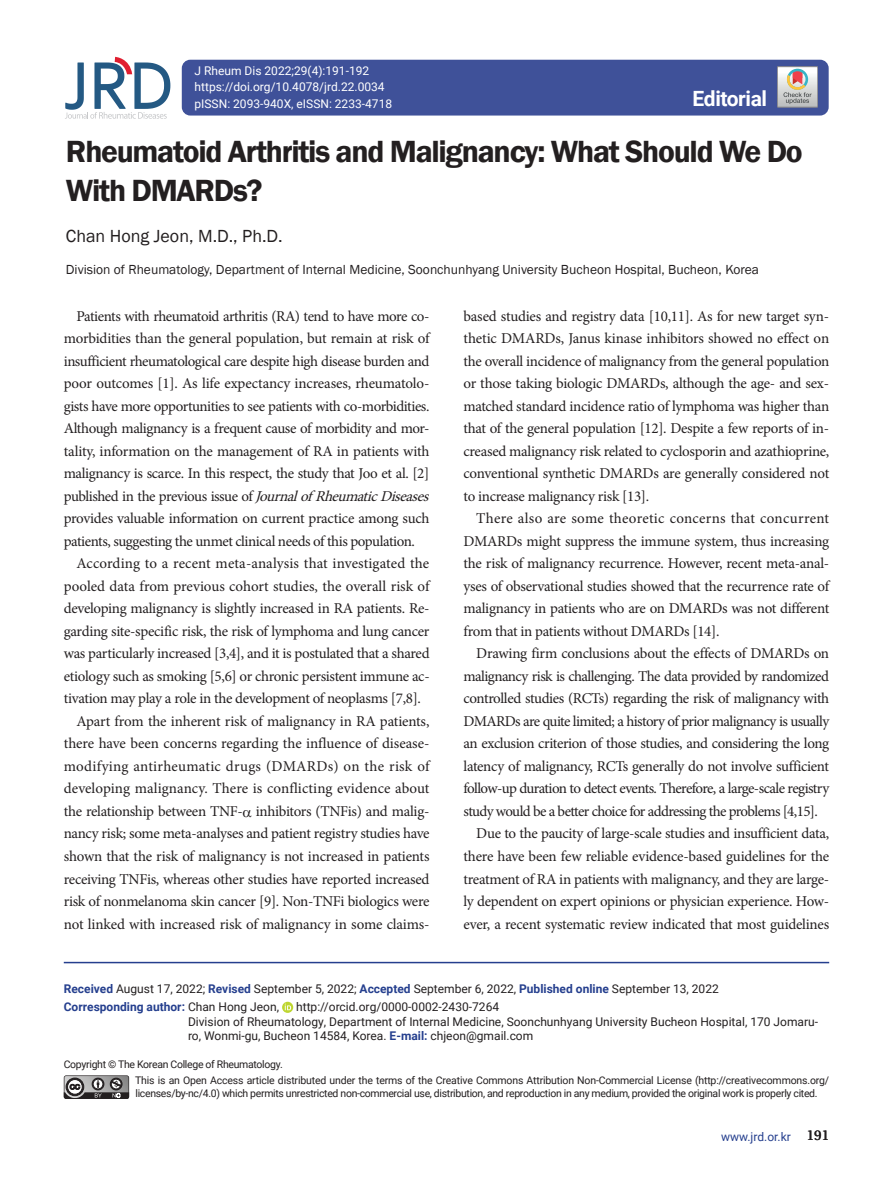
<style>
.page{position:relative;width:893px;height:1191px;background:#fff}
.page>*{position:absolute;margin:0;border:0;box-sizing:border-box;transform-origin:0 0}
.t1{font:600 31.5px/39px "Franklin Gothic";letter-spacing:-.04em;color:#231f20}
.t2{font:700 21px "Roboto";letter-spacing:-.02em;color:#fff}
.t3{font:18px "Franklin Gothic";color:#231f20}
.t4{font:15px/22.5px "Minion Pro";letter-spacing:-.02em;color:#231f20;text-align:justify}
.t5{font:15px "Minion Pro";letter-spacing:-.04em;color:#231f20}
.t6{font:15px "Minion Pro";letter-spacing:-.045em;color:#231f20}
.t7{font:15px "Minion Pro";letter-spacing:.005em;color:#231f20}
.t8{font:15px "Minion Pro";color:#231f20}
.t9{font:15px "Minion Pro";letter-spacing:.015em;color:#231f20}
.t10{font:13.5px "Franklin Gothic";color:#231f20}
.t11{font:12px/14.4px "Roboto";color:#231f20}
.t12{font:12px/16.5px "Roboto";color:#fff}
.t13{font:12px "Roboto";color:#253f8e}
.t14{font:10.5px/16.8px "Roboto";letter-spacing:-.03em;color:#231f20}
.s1{font-style:italic}
.s2{font-weight:700;color:#253f8e}
</style>
<div class="page">
<hr style="left:64px;top:961px;width:765px;height:2px;background:#253f8e">
<svg style="left:282px;top:1001px;width:11px;height:12px"></svg>
<svg style="left:285px;top:1003px;width:6px;height:7px"></svg>
<svg style="left:64px;top:1075px;width:65px;height:24px;background:#797878"></svg>
<svg style="left:65px;top:57px;width:105px;height:62px"></svg>
<div style="left:182px;top:60px;width:647px;height:56px;background:#3f5199;border-radius:9px"></div>
<div style="left:777px;top:66px;width:41px;height:41px;border:1px solid #888688"></div>
<svg style="left:777px;top:67px;width:41px;height:40px;background:#c9c4bf"></svg>
<p class="t12" style="left:195px;top:62px;width:199px">J Rheum Dis 2022;29(4):191-192 https://doi.org/10.4078/jrd.22.0034 pISSN: 2093-940X, eISSN: 2233-4718</p>
<h2 class="t2" style="left:692px;top:84px;width:76px">Editorial</h2>
<h1 class="t1" style="left:66px;top:133px;width:738px">Rheumatoid Arthritis and Malignancy: What Should We Do<br>With DMARDs?</h1>
<p class="t3" style="left:66px;top:225px;width:218px">Chan Hong Jeon, M.D., Ph.D.</p>
<p class="t10" style="left:66px;top:261px;width:695px">Division of Rheumatology, Department of Internal Medicine, Soonchunhyang University Bucheon Hospital, Bucheon, Korea</p>
<p class="t4" style="left:64px;top:305px;width:371px;text-align:left;text-indent:13px">Patients with rheumatoid arthritis (RA) tend to have more co&shy;morbidities than the general population, but remain at risk of insufficient rheumatological care despite high disease burden and poor outcomes [1]. As life expectancy increases, rheumatolo&shy;gists have more opportunities to see patients with co-morbidities.<br>Although malignancy is a frequent cause of morbidity and mor&shy;tality, information on the management of RA in patients with malignancy is scarce. In this respect, the study that Joo et al. [2] published in the previous issue of <span class="s1">Journalof RheumaticDiseases </span>provides valuable information on current practice among such patients, suggesting the unmet clinical needs of this population.</p>
<p class="t7" style="left:77px;top:553px;width:354px">According to a recent meta-analysis that investigated the</p>
<p class="t8" style="left:64px;top:576px;width:367px">pooled data from previous cohort studies, the overall risk of</p>
<p class="t4" style="left:64px;top:597px;width:367px">developing malignancy is slightly increased in RA patients. Re-</p>
<p class="t4" style="left:64px;top:620px;width:367px">garding site-specific risk, the risk of lymphoma and lung cancer</p>
<p class="t4" style="left:64px;top:642px;width:367px">was particularly increased [3,4], and it is postulated that a shared</p>
<p class="t4" style="left:64px;top:665px;width:367px">etiology such as smoking [5,6] or chronic persistent immune ac-</p>
<p class="t4" style="left:64px;top:687px;width:359px">tivation may play a role in the development of neoplasms [7,8].</p>
<p class="t4" style="left:77px;top:710px;width:354px">Apart from the inherent risk of malignancy in RA patients,</p>
<p class="t4" style="left:64px;top:732px;width:367px">there have been concerns regarding the influence of disease-</p>
<p class="t9" style="left:64px;top:756px;width:367px">modifying antirheumatic drugs (DMARDs) on the risk of</p>
<p class="t7" style="left:64px;top:778px;width:367px">developing malignancy. There is conflicting evidence about</p>
<p class="t4" style="left:64px;top:800px;width:367px">the relationship between TNF- inhibitors (TNFis) and malig-</p>
<p class="t4" style="left:64px;top:822px;width:367px">nancy risk; some meta-analyses and patient registry studies have</p>
<p class="t4" style="left:64px;top:845px;width:367px">shown that the risk of malignancy is not increased in patients</p>
<p class="t4" style="left:64px;top:867px;width:367px">receiving TNFis, whereas other studies have reported increased</p>
<p class="t4" style="left:64px;top:890px;width:367px">risk of nonmelanoma skin cancer [9]. Non-TNFi biologics were</p>
<p class="t4" style="left:64px;top:912px;width:367px">not linked with increased risk of malignancy in some claims-</p>
<p class="t4" style="left:463px;top:305px;width:367px">based studies and registry data [10,11]. As for new target syn&shy;thetic DMARDs, Janus kinase inhibitors showed no effect on the overall incidence of malignancy from the general population or those taking biologic DMARDs, although the age- and sex&shy;matched standard incidence ratio of lymphoma was higher than that of the general population [12]. Despite a few reports of in&shy;creased malignancy risk related to cyclosporin and azathioprine, conventional synthetic DMARDs are generally considered not to increase malignancy risk [13].</p>
<p class="t4" style="left:463px;top:507px;width:367px;text-indent:13px">There also are some theoretic concerns that concurrent DMARDs might suppress the immune system, thus increasing the risk of malignancy recurrence. However, recent meta-anal&shy;yses of observational studies showed that the recurrence rate of malignancy in patients who are on DMARDs was not different from that in patients without DMARDs [14].</p>
<p class="t4" style="left:476px;top:642px;width:354px">Drawing firm conclusions about the effects of DMARDs on</p>
<p class="t5" style="left:463px;top:666px;width:367px">malignancy risk is challenging. The data provided by randomized</p>
<p class="t4" style="left:463px;top:687px;width:367px">controlled studies (RCTs) regarding the risk of malignancy with</p>
<p class="t6" style="left:463px;top:711px;width:367px">DMARDs are quite limited; a history of prior malignancy is usually</p>
<p class="t4" style="left:463px;top:732px;width:367px">an exclusion criterion of those studies, and considering the long</p>
<p class="t4" style="left:463px;top:755px;width:367px">latency of malignancy, RCTs generally do not involve sufficient</p>
<p class="t5" style="left:463px;top:778px;width:367px">follow-up duration to detect events. Therefore, a large-scale registry</p>
<p class="t6" style="left:463px;top:801px;width:356px">study would be a better choice for addressing the problems [4,15].</p>
<p class="t4" style="left:476px;top:822px;width:354px">Due to the paucity of large-scale studies and insufficient data,</p>
<p class="t4" style="left:463px;top:845px;width:367px">there have been few reliable evidence-based guidelines for the</p>
<p class="t4" style="left:463px;top:867px;width:367px">treatment of RA in patients with malignancy, and they are large-</p>
<p class="t4" style="left:463px;top:890px;width:367px">ly dependent on expert opinions or physician experience. How-</p>
<p class="t4" style="left:463px;top:912px;width:367px">ever, a recent systematic review indicated that most guidelines</p>
<p class="t11" style="left:64px;top:978px;width:657px;line-height:18.6px"><span class="s2">Received</span> August 17, 2022; <span class="s2">Revised</span> September 5, 2022; <span class="s2">Accepted</span> September 6, 2022, <span class="s2">Published online</span> September 13, 2022<br><span class="s2">Corresponding author:</span> Chan Hong Jeon,</p>
<p class="t11" style="left:188px;top:999px;width:631px;text-indent:108px">http://orcid.org/0000-0002-2430-7264<br>Division of Rheumatology, Department of Internal Medicine, Soonchunhyang University Bucheon Hospital, 170 Jomaru&shy;ro, Wonmi-gu, Bucheon 14584, Korea. <span class="s2">E-mail:</span> chjeon@gmail.com</p>
<p class="t14" style="left:135px;top:1055px;width:696px;text-indent:-71px">Copyright © The Korean College of Rheumatology.<br>This is an Open Access article distributed under the terms of the Creative Commons Attribution Non-Commercial License (http://creativecommons.org/</p>
<p class="t14" style="left:135px;top:1084px;width:684px">licenses/by-nc/4.0) which permits unrestricted non-commercial use, distribution, and reproduction in any medium, provided the original work is properly cited.</p>
<p class="t13" style="left:721px;top:1128px;width:110px">www.jrd.or.kr <sup>191</sup></p>
</div>
